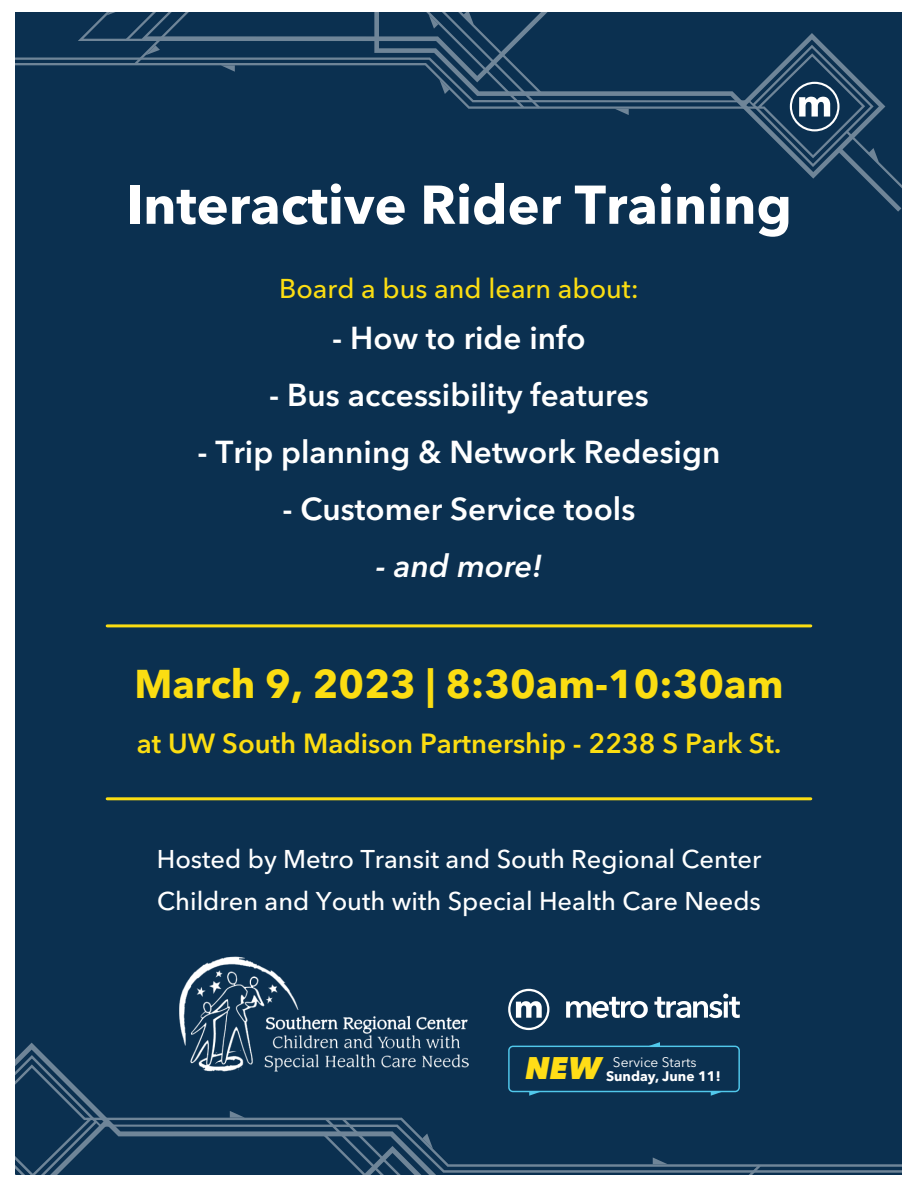
<style>
.page{position:relative;width:918px;height:1188px;background:#fff}
.page>*{position:absolute;margin:0;border:0;box-sizing:border-box;transform-origin:0 0}
.t1{font:700 54px "Avenir Next";color:#fff}
.t2{font:700 39.9px "Avenir Next";color:#fbdd12}
.t3{font:600 31.5px "Avenir Next";color:#fff}
.t4{font:italic 600 31.5px "Avenir Next";color:#fff}
.t5{font:italic 800 31.05px "Avenir Next";color:#ffdd17}
.t6{font:600 27.45px "Avenir Next";color:#fbdd12}
.t7{font:500 27px "Avenir Next";color:#fbdd12}
.t8{font:500 25.5px/42px "Avenir Next";color:#fff}
.t9{font:700 13.8px "Avenir Next";color:#fff}
.t10{font:13.8px "Avenir Next";color:#fff}
</style>
<div class="page">
<div style="left:16px;top:13px;width:886px;height:1162px;background:#0b3050"></div>
<svg style="left:601px;top:12px;width:284px;height:33px"></svg>
<svg style="left:78px;top:12px;width:29px;height:29px"></svg>
<svg style="left:15px;top:53px;width:846px;height:105px"></svg>
<svg style="left:615px;top:109px;width:14px;height:6px"></svg>
<svg style="left:107px;top:12px;width:494px;height:96px"></svg>
<svg style="left:15px;top:1064px;width:887px;height:111px"></svg>
<svg style="left:230px;top:1111px;width:15px;height:7px"></svg>
<svg style="left:259px;top:1118px;width:562px;height:57px"></svg>
<svg style="left:790px;top:82px;width:112px;height:130px"></svg>
<hr style="left:107px;top:624px;width:704px;height:3px;background:#fbdd12">
<hr style="left:107px;top:797px;width:704px;height:3px;background:#fbdd12">
<svg style="left:508px;top:1042px;width:232px;height:54px"></svg>
<svg style="left:566px;top:997px;width:82px;height:21px"></svg>
<svg style="left:654px;top:994px;width:86px;height:24px"></svg>
<svg style="left:508px;top:989px;width:41px;height:41px"></svg>
<img style="left:178px;top:956px;width:293px;height:116px">
<h1 class="t1" style="left:126px;top:158px;width:667px">Interactive Rider Training</h1>
<p class="t7" style="left:279px;top:266px;width:361px">Board a bus and learn about:</p>
<p class="t3" style="left:332px;top:311px;width:255px">- How to ride info</p>
<p class="t3" style="left:269px;top:368px;width:381px">- Bus accessibility features</p>
<p class="t3" style="left:198px;top:425px;width:524px">- Trip planning &amp; Network Redesign</p>
<p class="t3" style="left:283px;top:482px;width:354px">- Customer Service tools</p>
<p class="t4" style="left:376px;top:539px;width:168px">- and more!</p>
<p class="t2" style="left:134px;top:650px;width:651px">March 9, 2023 | 8:30am-10:30am</p>
<p class="t6" style="left:137px;top:720px;width:646px">at UW South Madison Partnership - 2238 S Park St.</p>
<p class="t8" style="left:157px;top:838px;width:606px">Hosted by Metro Transit and South Regional Center<br>Children and Youth with Special Health Care Needs</p>
<p class="t10" style="left:613px;top:1050px;width:85px">Service Starts</p>
<p class="t5" style="left:525px;top:1049px;width:77px">NEW</p>
<p class="t9" style="left:606px;top:1064px;width:116px">Sunday, June 11!</p>
</div>
